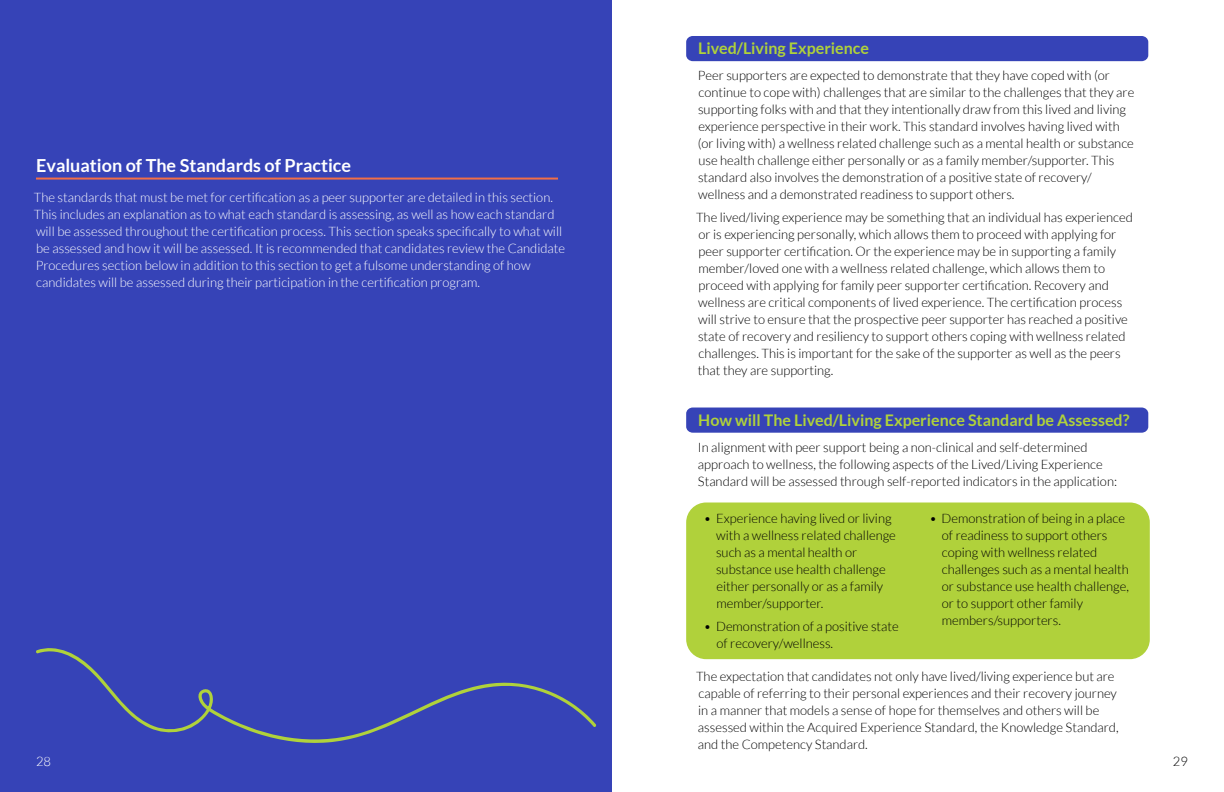
<style>
.page{position:relative;width:1224px;height:792px;background:#fff}
.page>*{position:absolute;margin:0;border:0;box-sizing:border-box;transform-origin:0 0}
.Heading_3_Span_Columns{font:700 18px "Lato";color:#fff}
.Heading_4{font:700 16px "Lato";color:#b0d23a}
.Body{font:300 13px/17px "Lato";color:#000}
.Body-2{font:300 13px/17px "Lato";color:#fff}
.Bullets{font:300 13px/17px "Lato";color:#000}
</style>
<div class="page">
<div style="left:686px;top:503px;width:464px;height:156px;background:#b0d13b;border-radius:20px"></div>
<div style="left:0;top:0;width:612px;height:792px;background:#3643b7"></div>
<hr style="left:36px;top:178px;width:522px;height:2px;background:#f36e46">
<div style="left:686px;top:36px;width:462px;height:25px;background:#3643b7;border-radius:6px"></div>
<div style="left:686px;top:408px;width:462px;height:25px;background:#3643b7;border-radius:6px"></div>
<svg style="left:36px;top:648px;width:560px;height:95px"></svg>
<h3 class="Heading_3_Span_Columns" style="left:36px;top:155px;width:317px">Evaluation of The Standards of Practice</h3>
<p class="Body-2" style="left:34px;top:189px;width:533px">The standards that must be met for certification as a peer supporter are detailed in this section.<br>This includes an explanation as to what each standard is assessing, as well as how each standard will be assessed throughout the certification process. This section speaks specifically to what will be assessed and how it will be assessed. It is recommended that candidates review the Candidate Procedures section below in addition to this section to get a fulsome understanding of how candidates will be assessed during their participation in the certification program.</p>
<h4 class="Heading_4" style="left:698px;top:39px;width:172px">Lived/Living Experience</h4>
<p class="Body" style="left:698px;top:67px;width:438px">Peer supporters are expected to demonstrate that they have coped with (or continue to cope with) challenges that are similar to the challenges that they are supporting folks with and that they intentionally draw from this lived and living experience perspective in their work. This standard involves having lived with (or living with) a wellness related challenge such as a mental health or substance use health challenge either personally or as a family member/supporter. This standard also involves the demonstration of a positive state of recovery/ wellness and a demonstrated readiness to support others.</p>
<p class="Body" style="left:696px;top:209px;width:438px">The lived/living experience may be something that an individual has experienced or is experiencing personally, which allows them to proceed with applying for peer supporter certification. Or the experience may be in supporting a family member/loved one with a wellness related challenge, which allows them to proceed with applying for family peer supporter certification. Recovery and wellness are critical components of lived experience. The certification process will strive to ensure that the prospective peer supporter has reached a positive state of recovery and resiliency to support others coping with wellness related challenges. This is important for the sake of the supporter as well as the peers that they are supporting.</p>
<h4 class="Heading_4" style="left:698px;top:411px;width:433px">How will The Lived/Living Experience Standard be Assessed?</h4>
<p class="Body" style="left:698px;top:439px;width:421px">In alignment with peer support being a non-clinical and self-determined approach to wellness, the following aspects of the Lived/Living Experience<br>Standard will be assessed through self-reported indicators in the application:</p>
<p class="Bullets" style="left:716px;top:510px;width:181px;text-indent:-12px">• Experience having lived or living with a wellness related challenge such as a mental health or substance use health challenge either personally or as a family member/supporter.</p>
<p class="Bullets" style="left:717px;top:618px;width:184px;text-indent:-13px">• Demonstration of a positive state of recovery/wellness.</p>
<p class="Bullets" style="left:942px;top:510px;width:189px;text-indent:-12px">• Demonstration of being in a place of readiness to support others coping with wellness related challenges such as a mental health or substance use health challenge, or to support other family members/supporters.</p>
<p class="Body" style="left:696px;top:668px;width:424px">The expectation that candidates not only have lived/living experience but are capable of referring to their personal experiences and their recovery journey in a manner that models a sense of hope for themselves and others will be assessed within the Acquired Experience Standard, the Knowledge Standard, and the Competency Standard.</p>
<p class="Body-2" style="left:36px;top:753px;width:17px">28</p>
<p class="Body" style="left:1173px;top:753px;width:17px">29</p>
</div>
